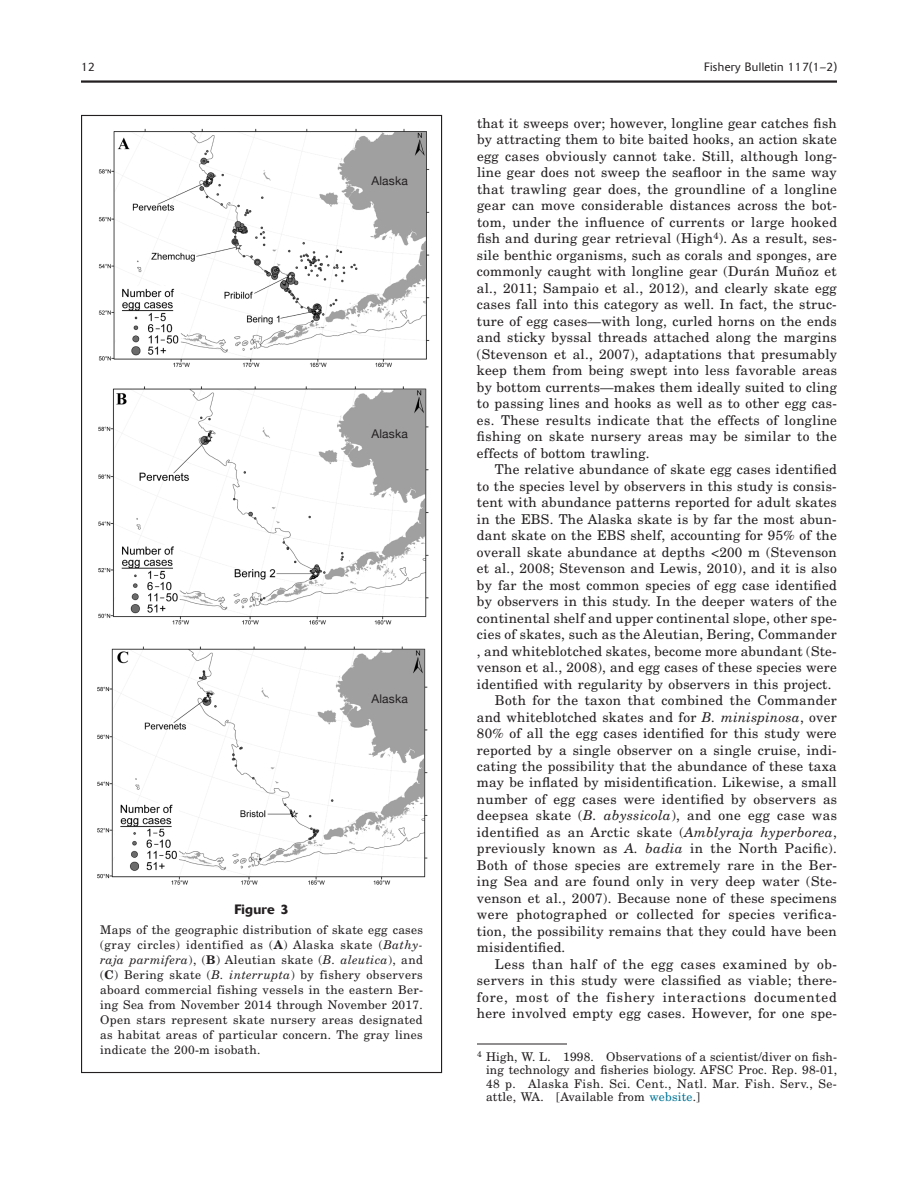
<style>
.page{position:relative;width:918px;height:1188px;background:#fff}
.page>*{position:absolute;margin:0;border:0;box-sizing:border-box;transform-origin:0 0}
.t1{font:13.5px/16.5px "New Century Schlbk";letter-spacing:.02em;color:#231f20;text-align:justify}
.t2{font:13.5px "New Century Schlbk";letter-spacing:.06em;color:#231f20}
.t3{font:13.5px "New Century Schlbk";letter-spacing:.04em;color:#231f20}
.t4{font:500 13.5px "Delta";letter-spacing:.02em;color:#231f20}
.t5{font:12px/15px "New Century Schlbk";letter-spacing:.03em;color:#231f20;text-align:justify}
.t6{font:300 12px "Delta";letter-spacing:.03em;color:#231f20}
.t7{font:12px "Helvetica Neue";letter-spacing:.02em;color:#231f20}
.s1{font-weight:700}
.s2{font-style:italic}
.s3{color:#007496}
</style>
<div class="page">
<hr style="left:81px;top:80px;width:756px;height:3px;background:#231f20">
<hr style="left:477px;top:1044px;width:90px;height:1px;background:#231f20">
<img style="left:97px;top:128px;width:333px;height:757px">
<p class="t6" style="left:81px;top:60px;width:15px">12</p>
<p class="t6" style="left:704px;top:60px;width:134px">Fishery Bulletin 117(1–2)</p>
<p class="t7" style="left:371px;top:172px;width:38px">Alaska</p>
<p class="t7" style="left:371px;top:425px;width:38px">Alaska</p>
<p class="t7" style="left:371px;top:690px;width:38px">Alaska</p>
<p class="t4" style="left:234px;top:901px;width:56px">Figure 3</p>
<p class="t5" style="left:100px;top:922px;width:324px">Maps of the geographic distribution of skate egg cases (gray circles) identified as (<span class="s1">A</span>) Alaska skate (<span class="s2">Bathy&shy;raja parmifera</span>), (<span class="s1">B</span>) Aleutian skate (<span class="s2">B. aleutica</span>), and (<span class="s1">C</span>) Bering skate (<span class="s2">B. interrupta</span>) by fishery observers aboard commercial fishing vessels in the eastern Ber&shy;ing Sea from November 2014 through November 2017.<br>Open stars represent skate nursery areas designated as habitat areas of particular concern. The gray lines indicate the 200-m isobath.</p>
<p class="t1" style="left:477px;top:114px;width:362px">that it sweeps over; however, longline gear catches fish by attracting them to bite baited hooks, an action skate egg cases obviously cannot take. Still, although long&shy;line gear does not sweep the seafloor in the same way that trawling gear does, the groundline of a longline gear can move considerable distances across the bot&shy;tom, under the influence of currents or large hooked fish and during gear retrieval (High<sup>4</sup>). As a result, ses&shy;sile benthic organisms, such as corals and sponges, are commonly caught with longline gear (Durán Muñoz et al., 2011; Sampaio et al., 2012), and clearly skate egg cases fall into this category as well. In fact, the struc&shy;ture of egg cases—with long, curled horns on the ends and sticky byssal threads attached along the margins (Stevenson et al., 2007), adaptations that presumably keep them from being swept into less favorable areas by bottom currents—makes them ideally suited to cling to passing lines and hooks as well as to other egg cas&shy;es. These results indicate that the effects of longline fishing on skate nursery areas may be similar to the effects of bottom trawling.</p>
<p class="t1" style="left:495px;top:461px;width:343px">The relative abundance of skate egg cases identified</p>
<p class="t1" style="left:477px;top:477px;width:361px">to the species level by observers in this study is consis-</p>
<p class="t1" style="left:477px;top:494px;width:361px">tent with abundance patterns reported for adult skates</p>
<p class="t1" style="left:477px;top:510px;width:361px">in the EBS. The Alaska skate is by far the most abun-</p>
<p class="t1" style="left:477px;top:527px;width:361px">dant skate on the EBS shelf, accounting for 95% of the</p>
<p class="t1" style="left:477px;top:543px;width:361px">overall skate abundance at depths &lt;200 m (Stevenson</p>
<p class="t1" style="left:477px;top:560px;width:361px">et al., 2008; Stevenson and Lewis, 2010), and it is also</p>
<p class="t1" style="left:477px;top:576px;width:361px">by far the most common species of egg case identified</p>
<p class="t1" style="left:477px;top:593px;width:361px">by observers in this study. In the deeper waters of the</p>
<p class="t1" style="left:477px;top:609px;width:361px">continental shelf and upper continental slope, other spe-</p>
<p class="t1" style="left:477px;top:626px;width:361px">cies of skates, such as the Aleutian, Bering, Commander</p>
<p class="t1" style="left:477px;top:642px;width:361px">, and whiteblotched skates, become more abundant (Ste-</p>
<p class="t1" style="left:477px;top:659px;width:361px">venson et al., 2008), and egg cases of these species were</p>
<p class="t1" style="left:477px;top:675px;width:356px">identified with regularity by observers in this project.</p>
<p class="t1" style="left:495px;top:692px;width:343px">Both for the taxon that combined the Commander</p>
<p class="t1" style="left:477px;top:708px;width:361px">and whiteblotched skates and for <span class="s2">B. minispinosa</span>, over</p>
<p class="t1" style="left:477px;top:725px;width:361px">80% of all the egg cases identified for this study were</p>
<p class="t1" style="left:477px;top:741px;width:361px">reported by a single observer on a single cruise, indi-</p>
<p class="t1" style="left:477px;top:758px;width:361px">cating the possibility that the abundance of these taxa</p>
<p class="t1" style="left:477px;top:774px;width:361px">may be inflated by misidentification. Likewise, a small</p>
<p class="t1" style="left:477px;top:791px;width:362px">number of egg cases were identified by observers as</p>
<p class="t1" style="left:477px;top:807px;width:362px">deepsea skate (<span class="s2">B. abyssicola</span>), and one egg case was</p>
<p class="t1" style="left:477px;top:824px;width:362px">identified as an Arctic skate (<span class="s2">Amblyraja hyperborea</span>,</p>
<p class="t1" style="left:477px;top:840px;width:361px">previously known as <span class="s2">A. badia</span> in the North Pacific).</p>
<p class="t1" style="left:477px;top:857px;width:362px">Both of those species are extremely rare in the Ber-</p>
<p class="t1" style="left:477px;top:873px;width:362px">ing Sea and are found only in very deep water (Ste-</p>
<p class="t1" style="left:477px;top:890px;width:361px">venson et al., 2007). Because none of these specimens</p>
<p class="t1" style="left:477px;top:906px;width:361px">were photographed or collected for species verifica-</p>
<p class="t1" style="left:477px;top:923px;width:361px">tion, the possibility remains that they could have been</p>
<p class="t1" style="left:477px;top:939px;width:90px">misidentified.</p>
<p class="t3" style="left:495px;top:956px;width:343px">Less than half of the egg cases examined by ob-</p>
<p class="t1" style="left:477px;top:972px;width:362px">servers in this study were classified as viable; there-</p>
<p class="t2" style="left:477px;top:989px;width:361px">fore, most of the fishery interactions documented</p>
<p class="t1" style="left:477px;top:1005px;width:362px">here involved empty egg cases. However, for one spe-</p>
<p class="t5" style="left:486px;top:1049px;width:353px;line-height:13.5px;text-indent:-9px"><sup>4</sup> High, W. L. 1998. Observations of a scientist/diver on fish&shy;ing technology and fisheries biology. AFSC Proc. Rep. 98-01, 48 p. Alaska Fish. Sci. Cent., Natl. Mar. Fish. Serv., Se&shy;attle, WA. [Available from <span class="s3">website</span>.]</p>
</div>
